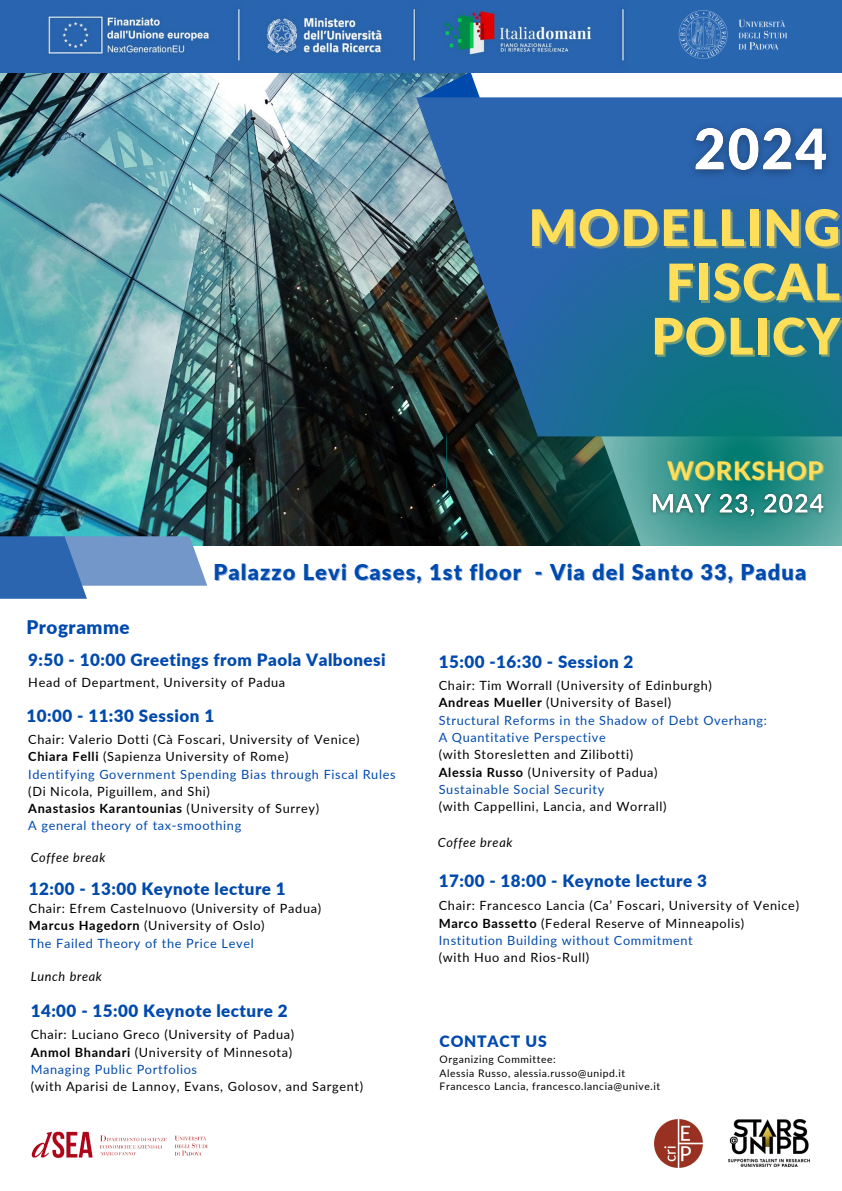
<style>
.page{position:relative;width:842px;height:1191px;background:#fff}
.page>*{position:absolute;margin:0;border:0;box-sizing:border-box;transform-origin:0 0}
.t1{font:900 50.2px "Lato";letter-spacing:.03em;color:#ffde59}
.t2{font:800 25.4px "Lato";letter-spacing:.03em;color:#ffde59}
.t3{font:900 21.8px "Lato";letter-spacing:.05em;color:#004aad}
.t4{font:900 18.8px "Lato";letter-spacing:.03em;color:#004aad}
.t5{font:900 17px "Lato";letter-spacing:.03em;color:#004aad}
.t6{font:900 15.7px "Lato";letter-spacing:.05em;color:#004aad}
.t7{font:12.7px/17.2px "Lato";letter-spacing:.05em;color:#000}
.t8{font:italic 12.7px "Lato";letter-spacing:.05em;color:#000}
.t9{font:10.4px "Lato";letter-spacing:.05em;color:#000}
.s1{font-weight:700}
.s2{color:#004aad}
</style>
<div class="page">
<img style="left:0;top:72px;width:447px;height:473px">
<svg style="left:416px;top:72px;width:44px;height:25px"></svg>
<svg style="left:460px;top:72px;width:382px;height:474px"></svg>
<svg style="left:416px;top:97px;width:426px;height:339px;background:#356193"></svg>
<svg style="left:0;top:536px;width:207px;height:62px;background:#6a92c5"></svg>
<svg style="left:447px;top:165px;width:395px;height:380px;background:#216482"></svg>
<img style="left:654px;top:1119px;width:48px;height:47px">
<img style="left:729px;top:1119px;width:81px;height:47px">
<img style="left:0;top:0;width:627px;height:72px">
<div style="left:627px;top:0;width:215px;height:72px;background:#2866b0"></div>
<img style="left:668px;top:10px;width:138px;height:79px">
<img style="left:31px;top:1131px;width:177px;height:28px">
<img style="left:681px;top:115px;width:161px;height:72px">
<img style="left:645px;top:487px;width:185px;height:37px">
<h6 class="t1" style="left:529px;top:196px;width:313px">MODELLING</h6>
<h6 class="t1" style="left:666px;top:251px;width:176px">FISCAL</h6>
<h6 class="t1" style="left:651px;top:305px;width:190px">POLICY</h6>
<p class="t2" style="left:667px;top:454px;width:158px">WORKSHOP</p>
<h6 class="t4" style="left:26px;top:615px;width:105px">Programme</h6>
<h3 class="t3" style="left:214px;top:559px;width:594px">Palazzo Levi Cases, 1st floor - Via del Santo 33, Padua</h3>
<h3 class="t5" style="left:28px;top:649px;width:359px">9:50 - 10:00 Greetings from Paola Valbonesi</h3>
<h4 class="t7" style="left:28px;top:673px;width:258px">Head of Department, University of Padua</h4>
<h6 class="t5" style="left:26px;top:705px;width:189px">10:00 - 11:30 Session 1</h6>
<h4 class="t7" style="left:28px;top:730px;width:369px">Chair: Valerio Dotti (Cà Foscari, University of Venice)<br><span class="s1">Chiara Felli</span> (Sapienza University of Rome)<br><span class="s2">Identifying Government Spending Bias through Fiscal Rules </span>(Di Nicola, Piguillem, and Shi)<br><span class="s1">Anastasios Karantounias</span> (University of Surrey)<br><span class="s2">A general theory of tax-smoothing</span></h4>
<p class="t8" style="left:31px;top:849px;width:76px">Coffee break</p>
<h6 class="t5" style="left:29px;top:877px;width:258px">12:00 - 13:00 Keynote lecture 1</h6>
<h4 class="t7" style="left:29px;top:899px;width:294px">Chair: Efrem Castelnuovo (University of Padua)<br><span class="s1">Marcus Hagedorn</span> (University of Oslo)<br><span class="s2">The Failed Theory of the Price Level</span></h4>
<p class="t8" style="left:31px;top:968px;width:73px">Lunch break</p>
<p class="t5" style="left:31px;top:1000px;width:258px">14:00 - 15:00 Keynote lecture 2</p>
<p class="t7" style="left:31px;top:1025px;width:334px">Chair: Luciano Greco (University of Padua)<br><span class="s1">Anmol Bhandari</span> (University of Minnesota)<br><span class="s2">Managing Public Portfolios<br></span>(with Aparisi de Lannoy, Evans, Golosov, and Sargent)</p>
<p class="t5" style="left:439px;top:651px;width:196px">15:00 -16:30 - Session 2</p>
<p class="t7" style="left:439px;top:676px;width:330px">Chair: Tim Worrall (University of Edinburgh)<br><span class="s1">Andreas Mueller</span> (University of Basel)<br><span class="s2">Structural Reforms in the Shadow of Debt Overhang:<br>A Quantitative Perspective<br></span>(with Storesletten and Zilibotti)<br><span class="s1">Alessia Russo</span> (University of Padua)<br><span class="s2">Sustainable Social Security<br></span>(with Cappellini, Lancia, and Worrall)</p>
<p class="t8" style="left:438px;top:834px;width:76px">Coffee break</p>
<p class="t5" style="left:439px;top:870px;width:270px">17:00 - 18:00 - Keynote lecture 3</p>
<p class="t7" style="left:439px;top:896px;width:362px">Chair: Francesco Lancia (Ca’ Foscari, University of Venice)<br><span class="s1">Marco Bassetto</span> (Federal Reserve of Minneapolis)<br><span class="s2">Institution Building without Commitment<br></span>(with Huo and Rios-Rull)</p>
<h6 class="t6" style="left:440px;top:1031px;width:109px">CONTACT US</h6>
<h4 class="t9" style="left:440px;top:1053px;width:118px">Organizing Committee:</h4>
<h6 class="t9" style="left:440px;top:1066px;width:187px">Alessia Russo, alessia.russo@unipd.it</h6>
<h6 class="t9" style="left:440px;top:1079px;width:222px">Francesco Lancia, francesco.lancia@unive.it</h6>
</div>
